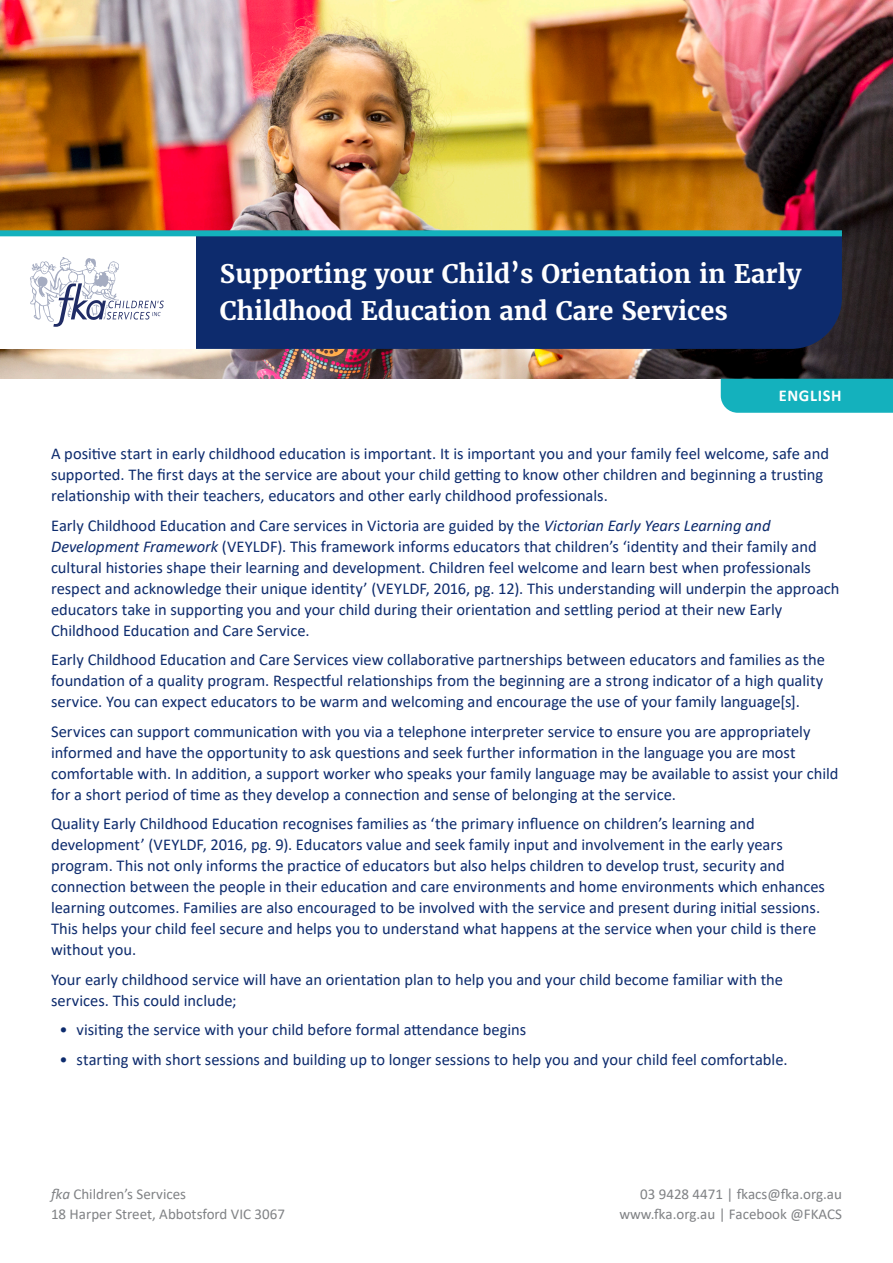
<style>
.page{position:relative;width:893px;height:1263px;background:#fff}
.page>*{position:absolute;margin:0;border:0;box-sizing:border-box;transform-origin:0 0}
.t1{font:700 25.5px/37.5px "Merriweather";color:#fff}
.t2{font:16.5px/21px "Calibri";color:#0d2b6d}
.t3{font:700 16.5px "Calibri";letter-spacing:.04em;color:#fff}
.t4{font:15px/20.1px "Calibri";color:#808285}
.s1{font-style:italic}
</style>
<div class="page">
<img style="left:0;top:0;width:893px;height:379px">
<div style="left:196px;top:236px;width:646px;height:113px;background:#0d2b6d"></div>
<div style="left:0;top:235px;width:196px;height:114px;background:#fff"></div>
<div style="left:0;top:230px;width:842px;height:6px;background:#14b1bd"></div>
<div style="left:721px;top:379px;width:172px;height:34px;background:#14b1bd"></div>
<svg style="left:30px;top:257px;width:134px;height:70px"></svg>
<p class="t1" style="left:220px;top:255px;width:583px">Supporting your Child’s Orientation in Early<br>Childhood Education and Care Services</p>
<p class="t3" style="left:779px;top:384px;width:64px">ENGLISH</p>
<p class="t2" style="left:51px;top:443px;width:779px">A positive start in early childhood education is important. It is important you and your family feel welcome, safe and supported. The first days at the service are about your child getting to know other children and beginning a trusting relationship with their teachers, educators and other early childhood professionals.</p>
<p class="t2" style="left:51px;top:514px;width:790px">Early Childhood Education and Care services in Victoria are guided by the <span class="s1">Victorian Early Years Learning and Development Framework</span> (VEYLDF). This framework informs educators that children’s ‘identity and their family and cultural histories shape their learning and development. Children feel welcome and learn best when professionals respect and acknowledge their unique identity’ (VEYLDF, 2016, pg. 12). This understanding will underpin the approach educators take in supporting you and your child during their orientation and settling period at their new Early Childhood Education and Care Service.</p>
<p class="t2" style="left:51px;top:649px;width:776px;text-align:justify">Early Childhood Education and Care Services view collaborative partnerships between educators and families as the foundation of a quality program. Respectful relationships from the beginning are a strong indicator of a high quality service. You can expect educators to be warm and welcoming and encourage the use of your family language[s].</p>
<p class="t2" style="left:51px;top:720px;width:789px">Services can support communication with you via a telephone interpreter service to ensure you are appropriately informed and have the opportunity to ask questions and seek further information in the language you are most comfortable with. In addition, a support worker who speaks your family language may be available to assist your child for a short period of time as they develop a connection and sense of belonging at the service.</p>
<p class="t2" style="left:51px;top:813px;width:775px">Quality Early Childhood Education recognises families as ‘the primary influence on children’s learning and development’ (VEYLDF, 2016, pg. 9). Educators value and seek family input and involvement in the early years program. This not only informs the practice of educators but also helps children to develop trust, security and connection between the people in their education and care environments and home environments which enhances learning outcomes. Families are also encouraged to be involved with the service and present during initial sessions.<br>This helps your child feel secure and helps you to understand what happens at the service when your child is there without you.</p>
<p class="t2" style="left:51px;top:968px;width:733px">Your early childhood service will have an orientation plan to help you and your child become familiar with the services. This could include;</p>
<p class="t2" style="left:60px;top:1019px;width:468px">• visiting the service with your child before formal attendance begins</p>
<p class="t2" style="left:60px;top:1048px;width:729px">• starting with short sessions and building up to longer sessions to help you and your child feel comfortable.</p>
<p class="t4" style="left:51px;top:1184px;width:235px"><span class="s1">fka</span> Children’s Services<br>18 Harper Street, Abbotsford VIC 3067</p>
<p class="t4" style="left:619px;top:1184px;width:224px;text-align:right">03 9428 4471 | fkacs@fka.org.au www.fka.org.au | Facebook @FKACS</p>
</div>
